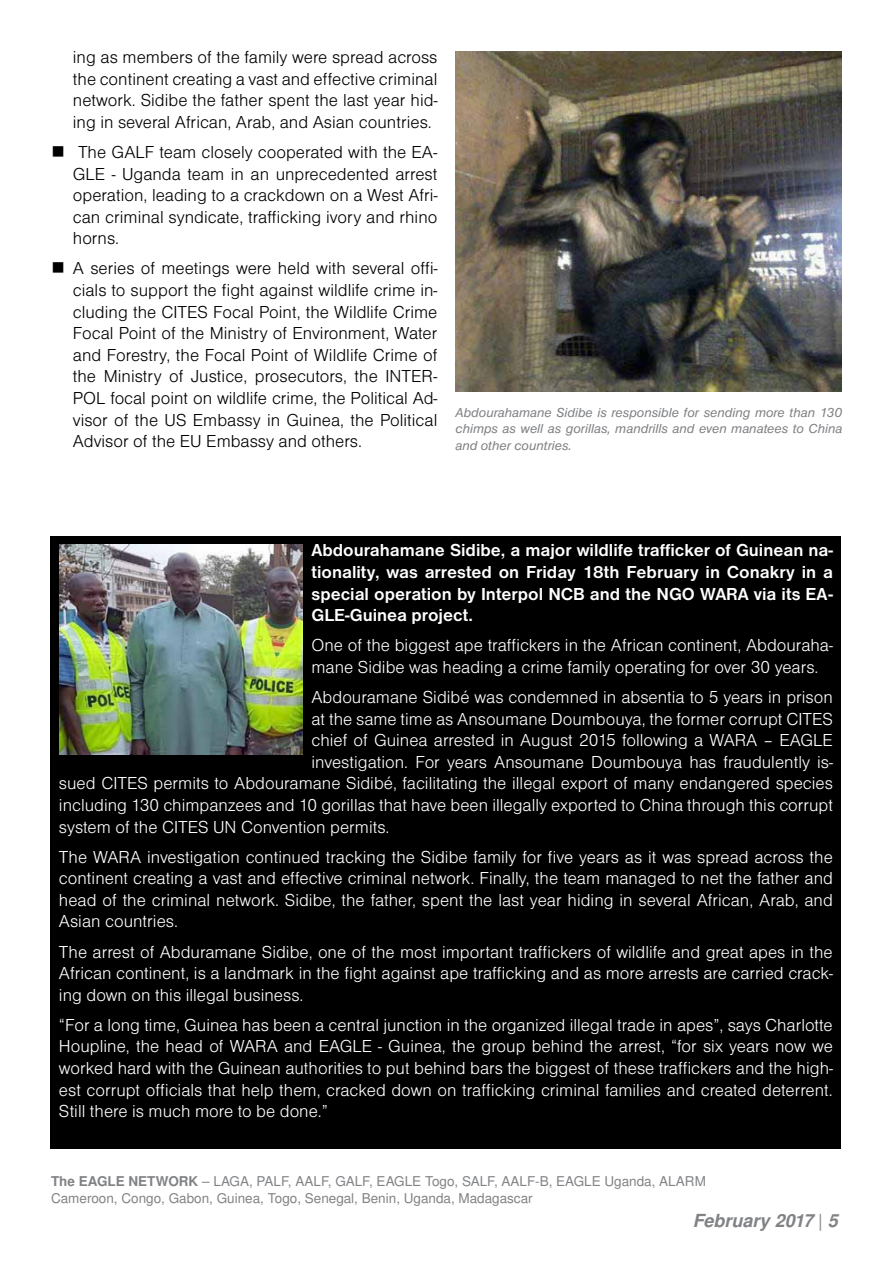
<style>
.page{position:relative;width:893px;height:1263px;background:#fff}
.page>*{position:absolute;margin:0;border:0;box-sizing:border-box;transform-origin:0 0}
.t1{font:18px/21.6px "Nimbus Sans DOT Ligh";color:#fff;text-align:justify}
.t2{font:18px/21.6px "Nimbus Sans DOT Ligh";color:#000;text-align:justify}
.t3{font:700 18px/21.6px "Nimbus Sans DOT";color:#fff;text-align:justify}
.t4{font:italic 700 18px "Nimbus Sans LOT";color:#808285}
.t5{font:13.5px/16.2px "Nimbus Sans LOT";color:#808285}
.t6{font:italic 13.5px/16.2px "Nimbus Sans DOT";color:#808285;text-align:justify}
.s1{font-weight:700}
.s2{font-weight:400;font-style:normal}
</style>
<div class="page">
<img style="left:455px;top:51px;width:387px;height:340px">
<div style="left:50px;top:536px;width:791px;height:612px;background:#000"></div>
<img style="left:59px;top:544px;width:244px;height:211px">
<p class="t2" style="left:73px;top:47px;width:366px">ing as members of the family were spread across the continent creating a vast and effective criminal network. Sidibe the father spent the last year hid&shy;ing in several African, Arab, and Asian countries.</p>
<p class="t2" style="left:73px;top:141px;width:366px">The GALF team closely cooperated with the EA-GLE - Uganda team in an unprecedented arrest operation, leading to a crackdown on a West Afri&shy;can criminal syndicate, trafficking ivory and rhino horns.</p>
<p class="t2" style="left:73px;top:258px;width:366px">A series of meetings were held with several offi&shy;cials to support the fight against wildlife crime in&shy;cluding the CITES Focal Point, the Wildlife Crime Focal Point of the Ministry of Environment, Water and Forestry, the Focal Point of Wildlife Crime of the Ministry of Justice, prosecutors, the INTER-POL focal point on wildlife crime, the Political Ad&shy;visor of the US Embassy in Guinea, the Political Advisor of the EU Embassy and others.</p>
<p class="t6" style="left:455px;top:405px;width:389px">Abdourahamane Sidibe is responsible for sending more than 130 chimps as well as gorillas, mandrills and even manatees to China and other countries.</p>
<p class="t3" style="left:311px;top:540px;width:523px">Abdourahamane Sidibe, a major wildlife trafficker of Guinean na&shy;tionality, was arrested on Friday 18th February in Conakry in a special operation by Interpol NCB and the NGO WARA via its EA-GLE-Guinea project.</p>
<p class="t1" style="left:311px;top:635px;width:523px">One of the biggest ape traffickers in the African continent, Abdouraha&shy;mane Sidibe was heading a crime family operating for over 30 years.</p>
<p class="t1" style="left:311px;top:686px;width:523px">Abdouramane Sidibé was condemned in absentia to 5 years in prison</p>
<p class="t1" style="left:311px;top:708px;width:523px">at the same time as Ansoumane Doumbouya, the former corrupt CITES</p>
<p class="t1" style="left:311px;top:730px;width:523px">chief of Guinea arrested in August 2015 following a WARA – EAGLE</p>
<p class="t1" style="left:311px;top:751px;width:523px">investigation. For years Ansoumane Doumbouya has fraudulently is-</p>
<p class="t1" style="left:59px;top:773px;width:775px">sued CITES permits to Abdouramane Sidibé, facilitating the illegal export of many endangered species</p>
<p class="t1" style="left:59px;top:794px;width:775px">including 130 chimpanzees and 10 gorillas that have been illegally exported to China through this corrupt</p>
<p class="t1" style="left:59px;top:816px;width:332px">system of the CITES UN Convention permits.</p>
<p class="t1" style="left:59px;top:846px;width:775px">The WARA investigation continued tracking the Sidibe family for five years as it was spread across the continent creating a vast and effective criminal network. Finally, the team managed to net the father and head of the criminal network. Sidibe, the father, spent the last year hiding in several African, Arab, and Asian countries.</p>
<p class="t1" style="left:59px;top:941px;width:775px">The arrest of Abduramane Sidibe, one of the most important traffickers of wildlife and great apes in the African continent, is a landmark in the fight against ape trafficking and as more arrests are carried crack&shy;ing down on this illegal business.</p>
<p class="t1" style="left:59px;top:1014px;width:775px">“For a long time, Guinea has been a central junction in the organized illegal trade in apes”, says Charlotte Houpline, the head of WARA and EAGLE - Guinea, the group behind the arrest, “for six years now we worked hard with the Guinean authorities to put behind bars the biggest of these traffickers and the high&shy;est corrupt officials that help them, cracked down on trafficking criminal families and created deterrent.<br>Still there is much more to be done.”</p>
<p class="t5" style="left:51px;top:1174px;width:656px"><span class="s1">The EAGLE NETWORK</span> – LAGA, PALF, AALF, GALF, EAGLE Togo, SALF, AALF-B, EAGLE Uganda, ALARM<br>Cameroon, Congo, Gabon, Guinea, Togo, Senegal, Benin, Uganda, Madagascar</p>
<p class="t4" style="left:693px;top:1210px;width:146px">February 2017 <span class="s2">|</span> 5</p>
</div>
